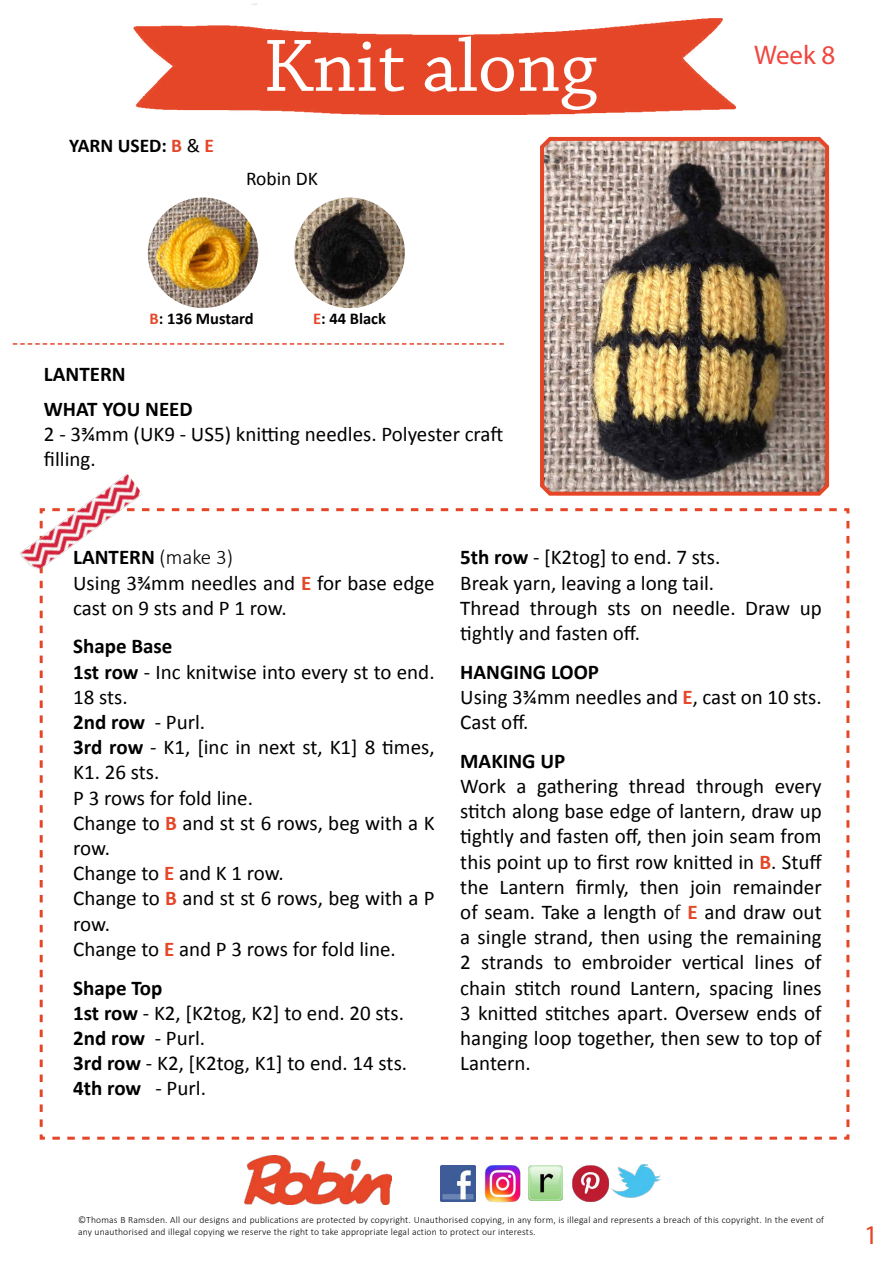
<style>
.page{position:relative;width:893px;height:1263px;background:#fff}
.page>*{position:absolute;margin:0;border:0;box-sizing:border-box;transform-origin:0 0}
.t1{font:78px "Chaparral Pro";color:#fff}
.t2{font:27px "Myriad Pro";color:#ef463f}
.t3{font:27px "Myriad Pro";color:#e54627}
.t4{font:21px/25.2px "Calibri";color:#000}
.t5{font:700 21px/34.2px "Calibri";color:#000}
.t6{font:700 19.5px "Calibri";color:#000}
.t7{font:19.5px "Calibri";color:#000}
.t8{font:700 16.5px "Calibri";color:#000}
.t9{font:300 9.6px/11.6px "Calibri";letter-spacing:.02em;color:#000}
.s1{color:#e54627}
.s2{font-weight:400}
.s3{font-weight:700}
.s4{font-weight:300}
.s5{font-weight:700;color:#e54627}
</style>
<div class="page">
<svg style="left:39px;top:508px;width:811px;height:632px"></svg>
<img style="left:133px;top:3px;width:603px;height:112px">
<img style="left:540px;top:136px;width:290px;height:360px">
<svg style="left:13px;top:343px;width:491px;height:2px"></svg>
<img style="left:148px;top:198px;width:110px;height:110px;border-radius:55px">
<img style="left:294px;top:198px;width:111px;height:110px;border-radius:55px">
<img style="left:611px;top:1164px;width:50px;height:34px">
<img style="left:441px;top:1166px;width:34px;height:35px">
<img style="left:528px;top:1166px;width:35px;height:35px">
<img style="left:484px;top:1165px;width:37px;height:38px">
<img style="left:572px;top:1165px;width:37px;height:37px">
<img style="left:244px;top:1155px;width:148px;height:49px">
<img style="left:20px;top:473px;width:124px;height:105px">
<p class="t6" style="left:69px;top:133px;width:146px">YARN USED: <span class="s1">B</span> <span class="s2">&amp;</span> <span class="s1">E</span></p>
<h1 class="t1" style="left:263px;top:23px;width:335px">Knit along</h1>
<p class="t7" style="left:246px;top:166px;width:73px">Robin DK</p>
<p class="t2" style="left:754px;top:39px;width:83px">Week 8</p>
<p class="t8" style="left:150px;top:308px;width:106px"><span class="s1">B</span>: 136 Mustard</p>
<p class="t8" style="left:313px;top:308px;width:75px"><span class="s1">E</span>: 44 Black</p>
<p class="t5" style="left:44px;top:357px;width:150px">LANTERN<br>WHAT YOU NEED</p>
<p class="t4" style="left:44px;top:421px;width:461px">2 - 3¾mm (UK9 - US5) knitting needles. Polyester craft filling.</p>
<p class="t4" style="left:73px;top:545px;width:363px"><span class="s3">LANTERN</span> <span class="s4">(make 3)<br></span>Using 3¾mm needles and <span class="s5">E</span> for base edge cast on 9 sts and P 1 row.</p>
<p class="t4" style="left:73px;top:634px;width:363px"><span class="s3">Shape Base<br>1st row</span> - Inc knitwise into every st to end.<br>18 sts.<br><span class="s3">2nd row</span> - Purl.<br><span class="s3">3rd row</span> - K1, [inc in next st, K1] 8 times,<br>K1. 26 sts.<br>P 3 rows for fold line.<br>Change to <span class="s5">B</span> and st st 6 rows, beg with a K row.<br>Change to <span class="s5">E</span> and K 1 row.<br>Change to <span class="s5">B</span> and st st 6 rows, beg with a P row.<br>Change to <span class="s5">E</span> and P 3 rows for fold line.</p>
<p class="t4" style="left:73px;top:975px;width:335px"><span class="s3">Shape Top<br>1st row</span> - K2, [K2tog, K2] to end. 20 sts.<br><span class="s3">2nd row</span> - Purl.<br><span class="s3">3rd row</span> - K2, [K2tog, K1] to end. 14 sts.<br><span class="s3">4th row</span> - Purl.</p>
<p class="t4" style="left:460px;top:545px;width:363px"><span class="s3">5th row</span> - [K2tog] to end. 7 sts.<br>Break yarn, leaving a long tail.<br>Thread through sts on needle. Draw up tightly and fasten off.</p>
<p class="t4" style="left:460px;top:659px;width:363px"><span class="s3">HANGING LOOP<br></span>Using 3¾mm needles and <span class="s5">E</span>, cast on 10 sts.<br>Cast off.</p>
<p class="t5" style="left:460px;top:744px;width:107px">MAKING UP</p>
<p class="t4" style="left:460px;top:773px;width:363px;text-align:justify">Work a gathering thread through every stitch along base edge of lantern, draw up tightly and fasten off, then join seam from this point up to first row knitted in <span class="s5">B</span>. Stuff the Lantern firmly, then join remainder of seam. Take a length o<span class="s4">f</span> <span class="s5">E</span> and draw out a single strand, then using the remaining 2 strands to embroider vertical lines of chain stitch round Lantern, spacing lines 3 knitted stitches apart. Oversew ends of hanging loop together, then sew to top of Lantern.</p>
<p class="t9" style="left:78px;top:1214px;width:748px">©Thomas B Ramsden. All our designs and publications are protected by copyright. Unauthorised copying, in any form, is illegal and represents a breach of this copyright. In the event of any unauthorised and illegal copying we reserve the right to take appropriate legal action to protect our interests.</p>
<p class="t3" style="left:864px;top:1218px;width:15px">1</p>
</div>
